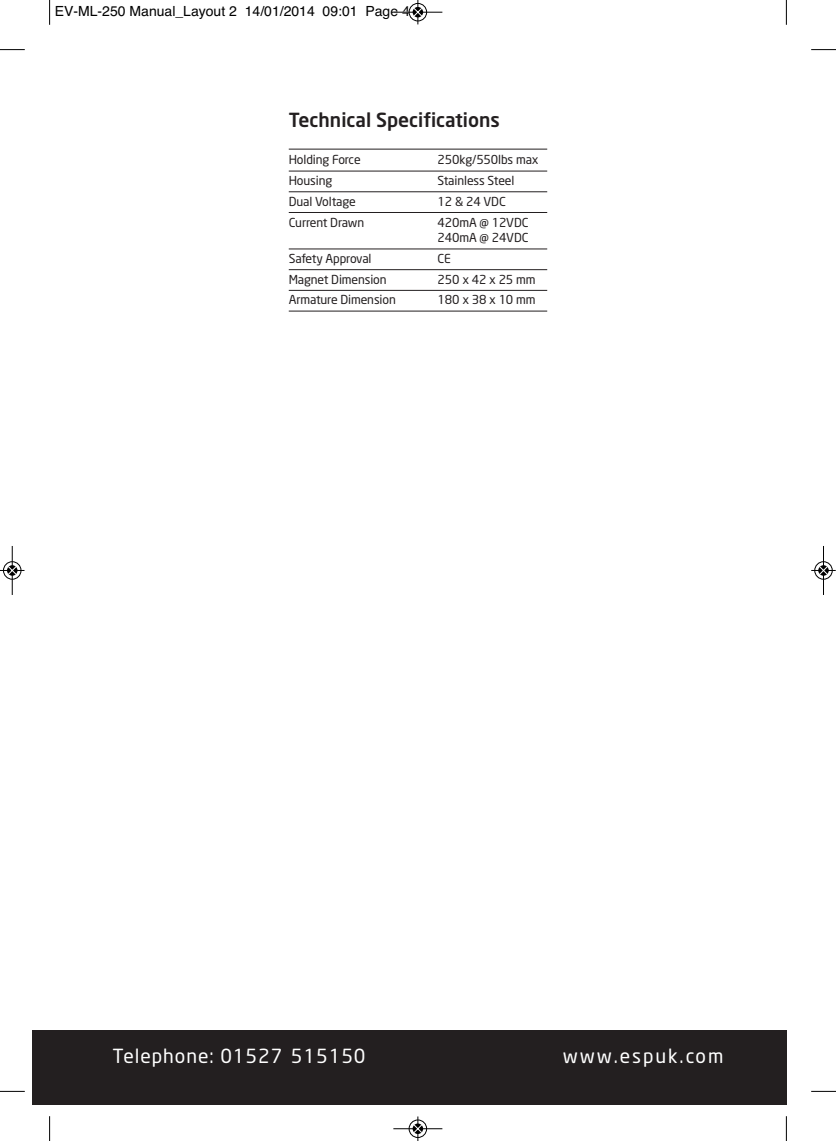
<style>
.page{position:relative;width:836px;height:1141px;background:#fff}
.page>*{position:absolute;margin:0;border:0;box-sizing:border-box;transform-origin:0 0}
.t1{font:500 19.25px "Neo Sans";color:#231f20}
.t2{font:19.25px "Neo Sans";letter-spacing:.05em;color:#fff}
.t3{font:19.25px "Neo Sans";letter-spacing:.1em;color:#fff}
.t4{font:14px "Helvetica";color:#000}
.t5{font:12.25px/15.8px "Neo Sans";letter-spacing:-.01em;color:#231f20}
</style>
<div class="page">
<div style="left:32px;top:1030px;width:754px;height:75px;background:#231f20"></div>
<hr style="left:289px;top:149px;width:258px;height:1px;background:#231f20">
<hr style="left:289px;top:171px;width:258px;height:1px;background:#231f20">
<hr style="left:289px;top:191px;width:258px;height:1px;background:#231f20">
<hr style="left:289px;top:212px;width:258px;height:1px;background:#231f20">
<hr style="left:289px;top:249px;width:258px;height:1px;background:#231f20">
<hr style="left:289px;top:269px;width:258px;height:1px;background:#231f20">
<hr style="left:289px;top:290px;width:258px;height:1px;background:#231f20">
<hr style="left:289px;top:311px;width:258px;height:1px;background:#231f20">
<svg style="left:49px;top:0;width:1px;height:25px"></svg>
<svg style="left:0;top:49px;width:25px;height:1px"></svg>
<svg style="left:786px;top:0;width:1px;height:25px"></svg>
<svg style="left:811px;top:49px;width:25px;height:1px"></svg>
<svg style="left:49px;top:1116px;width:1px;height:25px"></svg>
<svg style="left:0;top:1091px;width:25px;height:1px"></svg>
<svg style="left:786px;top:1116px;width:1px;height:25px"></svg>
<svg style="left:811px;top:1091px;width:25px;height:1px"></svg>
<div style="left:408px;top:3px;width:19px;height:19px;border:1px solid #fff;border-radius:50%"></div>
<hr style="left:393px;top:12px;width:49px;height:1px;background:#000">
<div style="left:409px;top:3px;width:18px;height:18px;border:1px solid #000;border-radius:50%"></div>
<svg style="left:413px;top:0;width:9px;height:24px"></svg>
<div style="left:408px;top:1119px;width:19px;height:19px;border:1px solid #fff;border-radius:50%"></div>
<hr style="left:393px;top:1128px;width:49px;height:1px;background:#000">
<div style="left:409px;top:1120px;width:18px;height:18px;border:1px solid #000;border-radius:50%"></div>
<svg style="left:413px;top:1116px;width:9px;height:25px"></svg>
<div style="left:3px;top:561px;width:19px;height:19px;border:1px solid #fff;border-radius:50%"></div>
<hr style="left:12px;top:546px;width:1px;height:49px;background:#000">
<div style="left:3px;top:561px;width:18px;height:18px;border:1px solid #000;border-radius:50%"></div>
<svg style="left:0;top:566px;width:24px;height:9px"></svg>
<div style="left:814px;top:561px;width:19px;height:19px;border:1px solid #fff;border-radius:50%"></div>
<hr style="left:823px;top:546px;width:1px;height:49px;background:#000">
<div style="left:814px;top:561px;width:18px;height:18px;border:1px solid #000;border-radius:50%"></div>
<svg style="left:811px;top:566px;width:25px;height:9px"></svg>
<p class="t4" style="left:55px;top:3px;width:356px">EV-ML-250 Manual_Layout 2 14/01/2014 09:01 Page 4</p>
<h1 class="t1" style="left:289px;top:113px;width:213px">Technical Specifications</h1>
<p class="t5" style="left:289px;top:153px;width:73px">Holding Force</p>
<p class="t5" style="left:438px;top:153px;width:102px">250kg/550lbs max</p>
<p class="t5" style="left:289px;top:174px;width:45px">Housing</p>
<p class="t5" style="left:438px;top:174px;width:78px">Stainless Steel</p>
<p class="t5" style="left:289px;top:195px;width:69px">Dual Voltage</p>
<p class="t5" style="left:438px;top:195px;width:70px">12 &amp; 24 VDC</p>
<p class="t5" style="left:289px;top:215px;width:77px">Current Drawn</p>
<p class="t5" style="left:438px;top:215px;width:92px">420mA @ 12VDC<br>240mA @ 24VDC</p>
<p class="t5" style="left:289px;top:252px;width:84px">Safety Approval</p>
<p class="t5" style="left:438px;top:252px;width:15px">CE</p>
<p class="t5" style="left:289px;top:273px;width:99px">Magnet Dimension</p>
<p class="t5" style="left:438px;top:273px;width:99px">250 x 42 x 25 mm</p>
<p class="t5" style="left:289px;top:293px;width:109px">Armature Dimension</p>
<p class="t5" style="left:438px;top:293px;width:99px">180 x 38 x 10 mm</p>
<h1 class="t2" style="left:113px;top:1049px;width:254px">Telephone: 01527 515150</h1>
<h1 class="t3" style="left:563px;top:1049px;width:162px">www.espuk.com</h1>
</div>
